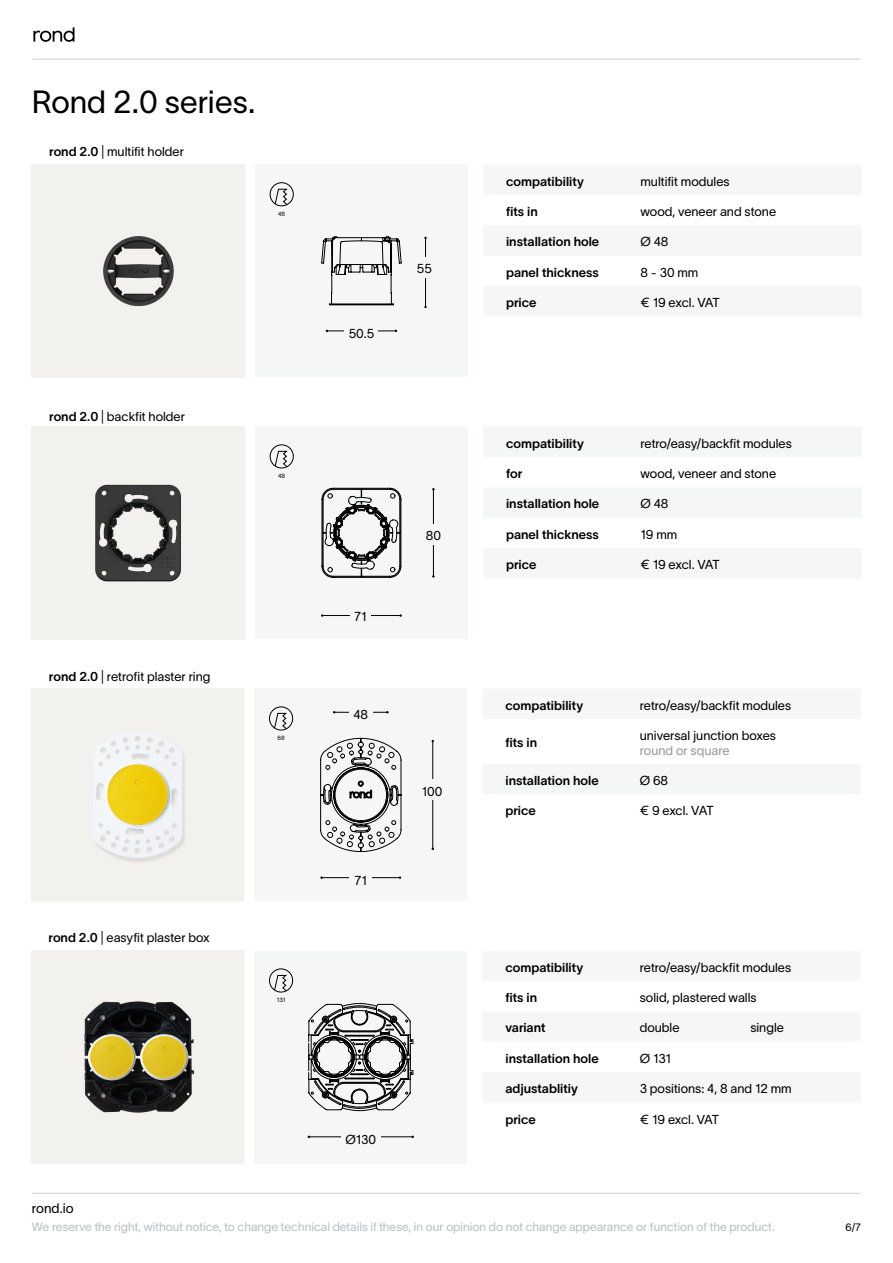
<style>
.page{position:relative;width:893px;height:1263px;background:#fff}
.page>*{position:absolute;margin:0;border:0;box-sizing:border-box;transform-origin:0 0}
.t1{font:31.5px "TWK Lausanne 300";color:#000}
.t2{font:13.5px "TWK Lausanne 300";color:#000}
.t3{font:12.75px "TWK Lausanne 300";color:#000}
.t4{font:12.75px "TWK Lausanne 600";color:#000}
.t5{font:12.75px "TWK Lausanne 300";letter-spacing:-.025em;color:#000}
.t6{font:12.75px "TWK Lausanne 300";color:#97999c}
.t7{font:12px "TWK Lausanne 300";color:#bcbec0}
.t8{font:10.5px "TWK Lausanne 300";color:#000}
.t9{font:6px "TWK Lausanne 300";color:#000}
.s1{font-family:"TWK Lausanne 600"}
</style>
<div class="page">
<hr style="left:32px;top:59px;width:829px;height:1px;background:#d1d3d4">
<hr style="left:32px;top:1193px;width:829px;height:1px;background:#d1d3d4">
<svg style="left:33px;top:27px;width:42px;height:15px"></svg>
<div style="left:254px;top:689px;width:213px;height:212px;background:#f5f6f6"></div>
<svg style="left:269px;top:707px;width:24px;height:23px"></svg>
<div style="left:269px;top:706px;width:24px;height:24px;border:1px solid #000;border-radius:50%"></div>
<svg style="left:274px;top:713px;width:14px;height:17px"></svg>
<hr style="left:322px;top:877px;width:78px;height:1px;background:#000">
<hr style="left:334px;top:712px;width:53px;height:1px;background:#000">
<div style="left:350px;top:869px;width:22px;height:20px;background:#f5f6f6"></div>
<div style="left:349px;top:703px;width:24px;height:20px;background:#f5f6f6"></div>
<hr style="left:432px;top:741px;width:1px;height:108px;background:#000">
<div style="left:417px;top:780px;width:30px;height:20px;background:#f5f6f6"></div>
<img style="left:93px;top:734px;width:93px;height:129px">
<svg style="left:320px;top:737px;width:81px;height:115px"></svg>
<div style="left:255px;top:426px;width:213px;height:213px;background:#f5f6f6"></div>
<hr style="left:433px;top:489px;width:1px;height:87px;background:#000">
<div style="left:422px;top:524px;width:23px;height:20px;background:#f5f6f6"></div>
<svg style="left:270px;top:445px;width:23px;height:23px"></svg>
<div style="left:270px;top:444px;width:24px;height:24px;border:1px solid #000;border-radius:50%"></div>
<svg style="left:274px;top:451px;width:14px;height:17px"></svg>
<svg style="left:322px;top:488px;width:79px;height:90px"></svg>
<hr style="left:322px;top:615px;width:79px;height:1px;background:#000">
<div style="left:350px;top:605px;width:21px;height:21px;background:#f5f6f6"></div>
<img style="left:32px;top:427px;width:212px;height:212px">
<div style="left:32px;top:165px;width:212px;height:212px;background:#f2f1ed"></div>
<div style="left:255px;top:165px;width:213px;height:212px;background:#f5f6f6"></div>
<hr style="left:327px;top:331px;width:69px;height:1px;background:#000">
<hr style="left:425px;top:238px;width:1px;height:69px;background:#000">
<div style="left:344px;top:322px;width:34px;height:20px;background:#f5f6f6"></div>
<div style="left:413px;top:257px;width:23px;height:20px;background:#f5f6f6"></div>
<svg style="left:321px;top:236px;width:81px;height:69px"></svg>
<svg style="left:270px;top:183px;width:23px;height:23px"></svg>
<div style="left:270px;top:182px;width:24px;height:24px;border:1px solid #000;border-radius:50%"></div>
<svg style="left:274px;top:188px;width:14px;height:18px"></svg>
<div style="left:254px;top:951px;width:213px;height:212px;background:#f5f6f6"></div>
<hr style="left:309px;top:1136px;width:104px;height:1px;background:#000">
<div style="left:341px;top:1128px;width:39px;height:20px;background:#f5f6f6"></div>
<img style="left:31px;top:951px;width:213px;height:212px">
<svg style="left:308px;top:1003px;width:105px;height:108px"></svg>
<svg style="left:269px;top:969px;width:24px;height:23px"></svg>
<div style="left:269px;top:968px;width:24px;height:24px;border:1px solid #000;border-radius:50%"></div>
<svg style="left:274px;top:975px;width:14px;height:17px"></svg>
<h1 class="t1" style="left:32px;top:79px;width:225px">Rond 2.0 series.</h1>
<p class="t3" style="left:49px;top:142px;width:136px"><span class="s1">rond 2.0</span> | multifit holder</p>
<p class="t3" style="left:49px;top:407px;width:137px"><span class="s1">rond 2.0</span> | backfit holder</p>
<p class="t3" style="left:49px;top:668px;width:163px"><span class="s1">rond 2.0</span> | retrofit plaster ring</p>
<p class="t3" style="left:48px;top:928px;width:163px"><span class="s1">rond 2.0</span> | easyfit plaster box</p>
<p class="t9" style="left:278px;top:210px;width:8px">48</p>
<p class="t9" style="left:278px;top:472px;width:8px">48</p>
<p class="t9" style="left:277px;top:734px;width:9px">68</p>
<p class="t9" style="left:277px;top:996px;width:10px">131</p>
<p class="t3" style="left:349px;top:324px;width:27px">50.5</p>
<p class="t3" style="left:417px;top:260px;width:16px">55</p>
<p class="t3" style="left:355px;top:608px;width:14px">71</p>
<p class="t3" style="left:353px;top:706px;width:16px">48</p>
<p class="t3" style="left:355px;top:871px;width:14px">71</p>
<p class="t3" style="left:426px;top:526px;width:17px">80</p>
<p class="t3" style="left:422px;top:782px;width:22px">100</p>
<p class="t3" style="left:346px;top:1130px;width:32px">Ø130</p>
<p class="t4" style="left:506px;top:172px;width:79px">compatibility</p>
<p class="t3" style="left:640px;top:172px;width:91px">multifit modules</p>
<p class="t4" style="left:513px;top:202px;width:26px">ts in</p>
<p class="t3" style="left:640px;top:202px;width:137px">wood, veneer and stone</p>
<p class="t4" style="left:506px;top:233px;width:95px">installation hole</p>
<p class="t3" style="left:640px;top:233px;width:30px">Ø 48</p>
<p class="t4" style="left:506px;top:263px;width:94px">panel thickness</p>
<p class="t3" style="left:640px;top:263px;width:60px">8 - 30 mm</p>
<p class="t4" style="left:506px;top:294px;width:32px">price</p>
<p class="t5" style="left:640px;top:294px;width:81px">€ 19 excl. VAT</p>
<p class="t4" style="left:506px;top:434px;width:79px">compatibility</p>
<p class="t3" style="left:640px;top:434px;width:153px">retro/easy/backfit modules</p>
<p class="t4" style="left:506px;top:464px;width:18px">for</p>
<p class="t3" style="left:640px;top:464px;width:137px">wood, veneer and stone</p>
<p class="t4" style="left:506px;top:495px;width:95px">installation hole</p>
<p class="t3" style="left:640px;top:495px;width:30px">Ø 48</p>
<p class="t4" style="left:506px;top:525px;width:94px">panel thickness</p>
<p class="t3" style="left:640px;top:525px;width:38px">19 mm</p>
<p class="t4" style="left:506px;top:556px;width:32px">price</p>
<p class="t5" style="left:640px;top:555px;width:81px">€ 19 excl. VAT</p>
<p class="t4" style="left:505px;top:696px;width:79px">compatibility</p>
<p class="t3" style="left:640px;top:696px;width:153px">retro/easy/backfit modules</p>
<p class="t4" style="left:513px;top:734px;width:26px">ts in</p>
<p class="t3" style="left:640px;top:726px;width:138px">universal junction boxes</p>
<p class="t6" style="left:640px;top:741px;width:91px">round or square</p>
<p class="t4" style="left:505px;top:771px;width:95px">installation hole</p>
<p class="t3" style="left:640px;top:771px;width:30px">Ø 68</p>
<p class="t4" style="left:505px;top:802px;width:32px">price</p>
<p class="t3" style="left:640px;top:801px;width:75px">€ 9 excl. VAT</p>
<p class="t4" style="left:505px;top:958px;width:79px">compatibility</p>
<p class="t3" style="left:640px;top:958px;width:153px">retro/easy/backfit modules</p>
<p class="t4" style="left:513px;top:988px;width:26px">ts in</p>
<p class="t3" style="left:640px;top:988px;width:118px">solid, plastered walls</p>
<p class="t4" style="left:505px;top:1019px;width:42px">variant</p>
<p class="t3" style="left:640px;top:1019px;width:41px">double</p>
<p class="t3" style="left:750px;top:1019px;width:35px">single</p>
<p class="t4" style="left:505px;top:1049px;width:95px">installation hole</p>
<p class="t3" style="left:640px;top:1049px;width:33px">Ø 131</p>
<p class="t4" style="left:505px;top:1079px;width:74px">adjustablitiy</p>
<p class="t3" style="left:640px;top:1079px;width:153px">3 positions: 4, 8 and 12 mm</p>
<p class="t4" style="left:505px;top:1110px;width:32px">price</p>
<p class="t5" style="left:640px;top:1110px;width:81px">€ 19 excl. VAT</p>
<p class="t2" style="left:32px;top:1199px;width:43px">rond.io</p>
<p class="t7" style="left:32px;top:1218px;width:744px">We reserve the right, without notice, to change technical details if these, in our opinion do not change appearance or function of the product.</p>
<p class="t8" style="left:846px;top:1220px;width:17px">6/7</p>
</div>
